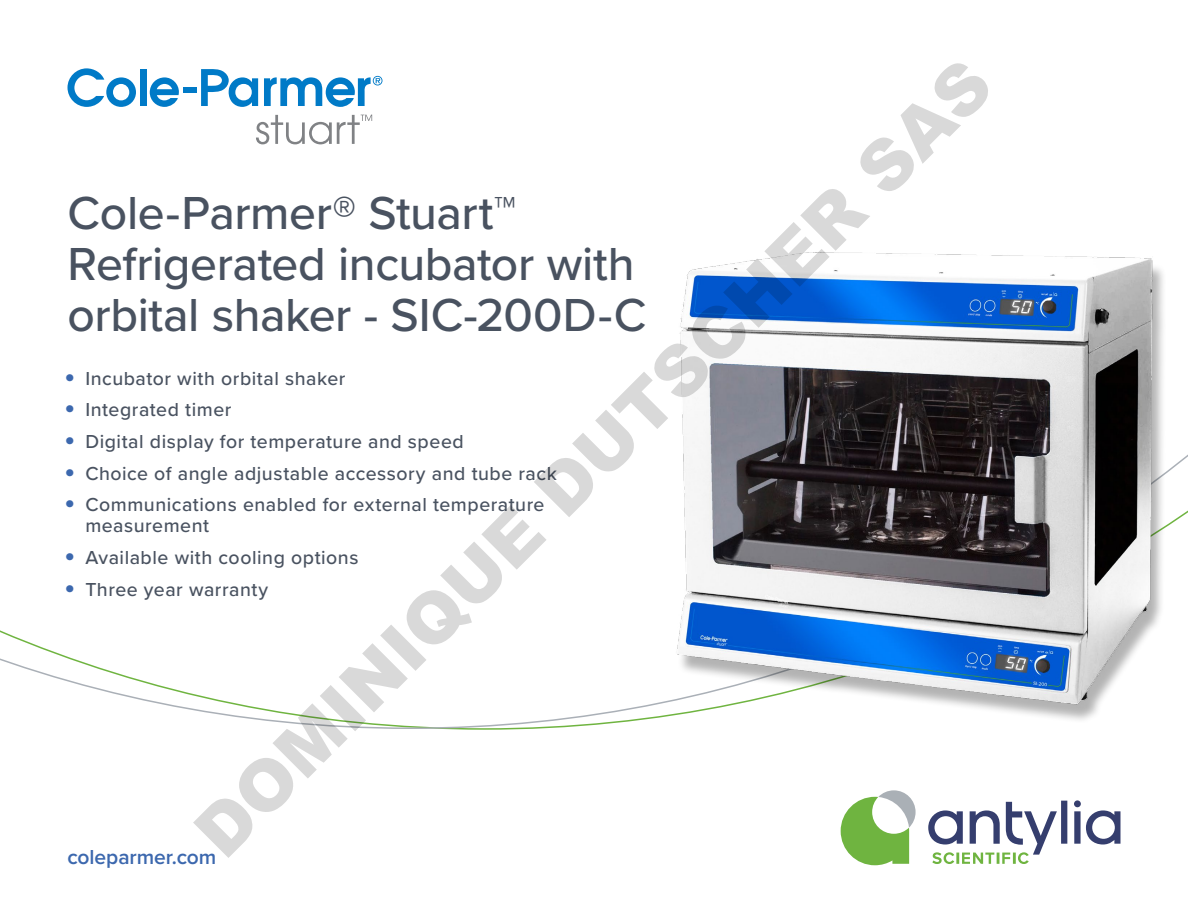
<style>
.page{position:relative;width:1188px;height:918px;background:#fff}
.page>*{position:absolute;margin:0;border:0;box-sizing:border-box;transform-origin:0 0}
.t1{font:900 69.9px "Arial";color:rgb(0 0 0/.15)}
.t2{font:500 48px/51px "Proxima Nova";letter-spacing:-.01em;color:#495260}
.t3{font:600 21px "Proxima Nova";letter-spacing:-.005em;color:#3c68ae}
.t4{font:500 19.5px/21px "Proxima Nova";letter-spacing:.025em;color:#495260}
.s1{font-weight:700;font-size:30px;color:#3c68ae}
</style>
<div class="page">
<svg style="left:67px;top:68px;width:69px;height:39px"></svg>
<div style="left:140px;top:69px;width:6px;height:37px;background:#007ac7"></div>
<svg style="left:150px;top:77px;width:29px;height:30px"></svg>
<div style="left:183px;top:87px;width:14px;height:6px;background:#007ac7"></div>
<svg style="left:201px;top:69px;width:57px;height:38px"></svg>
<svg style="left:264px;top:76px;width:119px;height:31px"></svg>
<svg style="left:256px;top:115px;width:116px;height:29px"></svg>
<img style="left:672px;top:252px;width:487px;height:468px">
<div style="left:1074px;top:800px;width:7px;height:7px;background:#353e6e;border-radius:50%"></div>
<svg style="left:1074px;top:810px;width:46px;height:35px"></svg>
<svg style="left:841px;top:790px;width:75px;height:75px"></svg>
<svg style="left:928px;top:801px;width:139px;height:63px"></svg>
<h1 class="t1" style="left:171px;top:808px;width:1093px;rotate:-45deg">DOMINIQUE DUTSCHER SAS</h1>
<h2 class="t2" style="left:68px;top:186px;width:581px">Cole-Parmer® Stuart™<br>Refrigerated incubator with orbital shaker - SIC-200D-C</h2>
<p class="t4" style="left:64px;top:367px;width:283px"><span class="s1">•</span> Incubator with orbital shaker</p>
<p class="t4" style="left:64px;top:399px;width:169px"><span class="s1">•</span> Integrated timer</p>
<p class="t4" style="left:64px;top:430px;width:401px"><span class="s1">•</span> Digital display for temperature and speed</p>
<p class="t4" style="left:64px;top:462px;width:494px"><span class="s1">•</span> Choice of angle adjustable accessory and tube rack</p>
<p class="t4" style="left:85px;top:494px;width:461px;text-indent:-21px"><span class="s1">•</span> Communications enabled for external temperature measurement</p>
<p class="t4" style="left:64px;top:546px;width:296px"><span class="s1">•</span> Available with cooling options</p>
<p class="t4" style="left:64px;top:578px;width:205px"><span class="s1">•</span> Three year warranty</p>
<p class="t3" style="left:68px;top:841px;width:150px">coleparmer.com</p>
</div>
